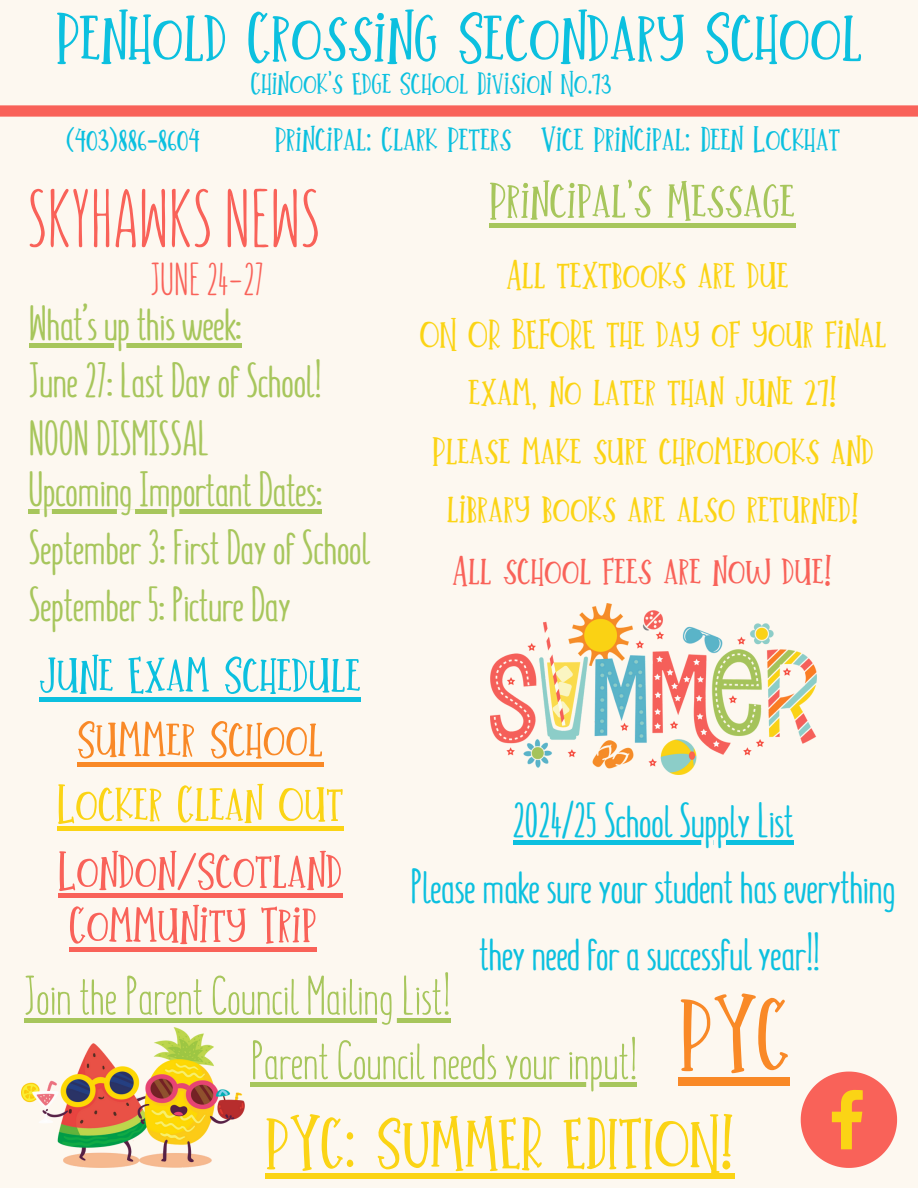
<style>
.page{position:relative;width:918px;height:1188px;background:#fdf8f0}
.page>*{position:absolute;margin:0;border:0;box-sizing:border-box;transform-origin:0 0}
.t1{font:104.7px "Little Summer";color:#f98927}
.t2{font:80.25px "Summer Font";color:#f96259}
.t3{font:75px "Little Summer";color:#0cc0df}
.t4{font:74.55px "Little Summer";color:#fbd415}
.t5{font:54px "Summer Font";color:#a7c65c}
.t6{font:54px/54px "Little Summer";color:#f96259}
.t7{font:54px "Little Summer";color:#a7c65c}
.t8{font:54px "Little Summer";color:#0cc0df}
.t9{font:54px "Little Summer";color:#fbd415}
.t10{font:54px "Little Summer";color:#f98927}
.t11{font:700 48px "Summer Font";color:#a7c65c}
.t12{font:700 48px/66.3px "Summer Font";color:#0cc0df;text-align:center}
.t13{font:45px "Summer Font";color:#f96259}
.t14{font:42px/58.5px "Little Summer";color:#fbd415;text-align:center}
.t15{font:42px "Little Summer";color:#f96259}
.t16{font:36px "Little Summer";color:#0cc0df}
.t17{font:32.55px "Little Summer";color:#0cc0df}
</style>
<div class="page">
<div style="left:0;top:105px;width:918px;height:12px;background:#f96259"></div>
<svg style="left:801px;top:1072px;width:96px;height:96px"></svg>
<img style="left:490px;top:604px;width:326px;height:171px">
<img style="left:22px;top:1027px;width:222px;height:141px">
<hr style="left:28px;top:510px;width:294px;height:4px;background:#a7c65c">
<div style="left:29px;top:343px;width:212px;height:5px;background:#a7c65c"></div>
<div style="left:679px;top:1077px;width:111px;height:8px;background:#f98927"></div>
<div style="left:39px;top:697px;width:322px;height:5px;background:#0cc0df"></div>
<hr style="left:77px;top:762px;width:246px;height:4px;background:#f98927">
<div style="left:513px;top:840px;width:280px;height:5px;background:#0cc0df"></div>
<div style="left:265px;top:1173px;width:469px;height:6px;background:#fbd415"></div>
<div style="left:489px;top:223px;width:306px;height:5px;background:#a7c65c"></div>
<hr style="left:251px;top:1083px;width:386px;height:4px;background:#a7c65c">
<hr style="left:24px;top:1018px;width:427px;height:4px;background:#a7c65c">
<hr style="left:57px;top:827px;width:287px;height:4px;background:#fbd415">
<hr style="left:58px;top:894px;width:285px;height:4px;background:#f96259">
<hr style="left:69px;top:948px;width:248px;height:4px;background:#f96259">
<p class="t3" style="left:56px;top:0;width:808px">Penhold Crossing Secondary School</p>
<p class="t17" style="left:251px;top:67px;width:362px">Chinook’s Edge School Division No.73</p>
<p class="t16" style="left:65px;top:121px;width:136px">(403)886-8604</p>
<p class="t16" style="left:275px;top:121px;width:567px">Principal: Clark Peters Vice Principal: Deen Lockhat</p>
<h2 class="t2" style="left:27px;top:161px;width:295px">SKYHAWKSNEWS</h2>
<h6 class="t13" style="left:150px;top:247px;width:115px">JUNE 24-27</h6>
<h5 class="t7" style="left:489px;top:173px;width:307px">Principal’s Message</h5>
<p class="t14" style="left:506px;top:248px;width:284px">All textbooks are due</p>
<p class="t14" style="left:420px;top:307px;width:468px">ON OR BEFORE the day of your final exam, no later than June 27!</p>
<p class="t14" style="left:432px;top:424px;width:443px">Please make sure chromebooks and library books are also returned!</p>
<h6 class="t15" style="left:452px;top:550px;width:381px">All school fees are now due!</h6>
<p class="t11" style="left:29px;top:289px;width:214px">What’s up this week:</p>
<p class="t11" style="left:29px;top:346px;width:294px">June 27: LastDay of School!</p>
<p class="t11" style="left:29px;top:403px;width:182px">NOONDISMISSAL</p>
<p class="t11" style="left:28px;top:455px;width:295px">Upcoming ImportantDates:</p>
<p class="t11" style="left:28px;top:512px;width:343px">September 3: FirstDay of School</p>
<p class="t11" style="left:28px;top:570px;width:264px">September 5: PictureDay</p>
<h6 class="t8" style="left:39px;top:648px;width:323px">June Exam Schedule</h6>
<h6 class="t10" style="left:77px;top:712px;width:247px">Summer School</h6>
<h5 class="t9" style="left:57px;top:777px;width:288px">Locker Clean Out</h5>
<p class="t6" style="left:58px;top:847px;width:286px">London/Scotland<br>Community Trip</p>
<p class="t12" style="left:513px;top:785px;width:282px">2024/25 School Supply List</p>
<p class="t12" style="left:410px;top:852px;width:487px">Please make sure your student has everything they need for a successful year!!</p>
<p class="t5" style="left:24px;top:957px;width:427px">Join the Parent Council Mailing List!</p>
<p class="t1" style="left:679px;top:981px;width:113px">PYC</p>
<h1 class="t5" style="left:251px;top:1021px;width:388px">Parent Council needs your input!</h1>
<h6 class="t4" style="left:265px;top:1105px;width:471px">PYC: SUMMER EDITION!</h6>
</div>
